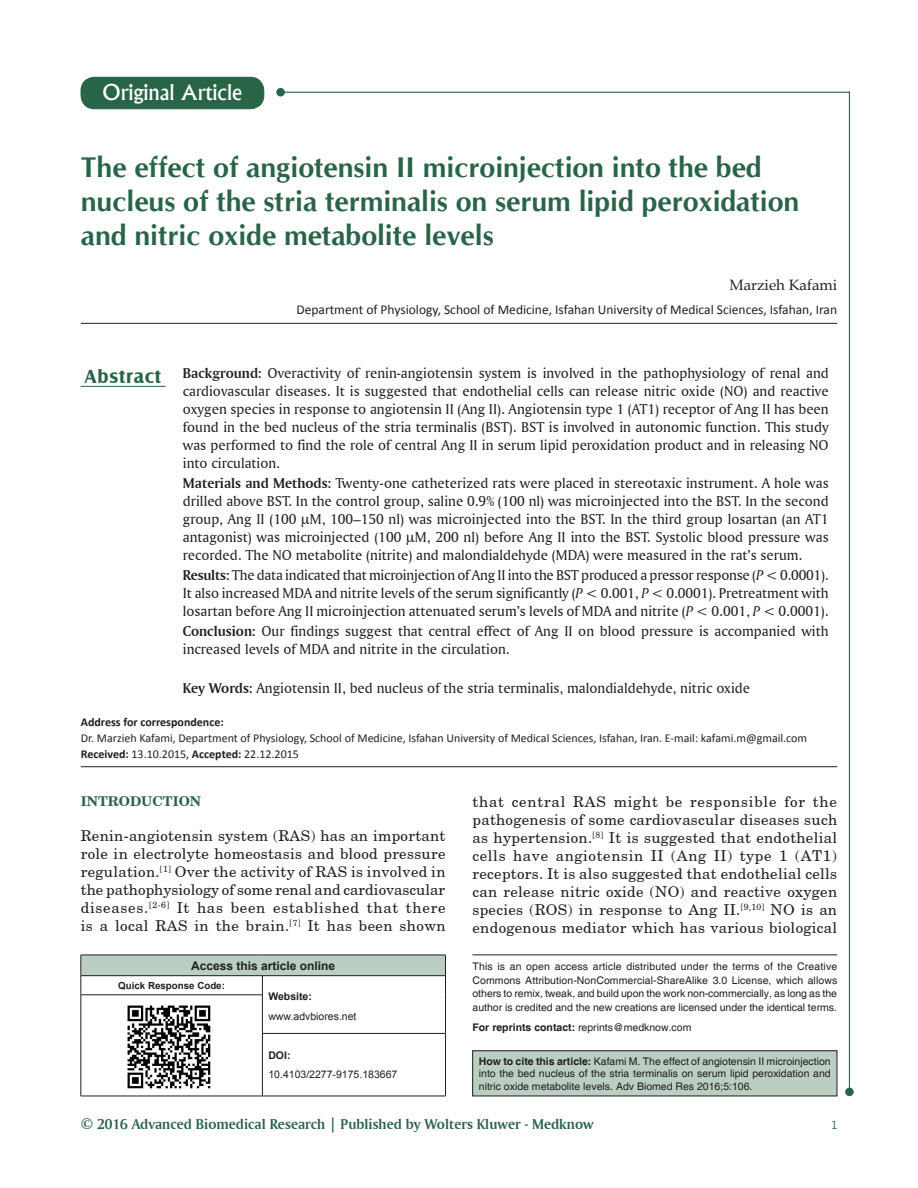
<style>
.page{position:relative;width:918px;height:1188px;background:#fff}
.page>*{position:absolute;margin:0;border:0;box-sizing:border-box;transform-origin:0 0}
.AT{font:700 28.5px/34.2px "CG Omega";color:#286446}
.AH{font:500 21px "Albertus";color:#fff}
.ABSH{font:700 19.5px "Castle T";letter-spacing:.04em;color:#286446}
.ABS{font:15px/18px "Amerigo BT Roman A";color:#231f20;text-align:justify}
.TX{font:15px/18px "New Century Schoolbook";letter-spacing:.02em;color:#231f20;text-align:justify}
.KWD{font:15px "Amerigo BT Roman A";color:#231f20}
.RF{font:15px "Amerigo BT Bold A";color:#286446}
.AU{font:15px "Book Antiqua";color:#231f20}
.AFF{font:13.5px "Calibri";color:#231f20}
.t1{font:700 13.5px "Century Schoolbook BT";color:#286446}
.ADD{font:12px/15.8px "Calibri";color:#231f20}
.HIS{font:12px "Calibri";color:#231f20}
.ATAO{font:700 12px "Arial";color:#231f20}
.RF-2{font:12px "Bell Centennial BT Address";color:#286446}
.OS{font:10.5px/13.5px "Helvetica";color:#231f20;text-align:justify}
.SRC{font:10.5px/12.6px "Helvetica";color:#231f20;text-align:justify}
.DOI{font:10.5px "Arial";color:#231f20}
.WEB{font:10.5px "Arial";color:#231f20}
.WEB-2{font:700 10.5px "Arial";color:#231f20}
.DOI-2{font:700 10.5px "Arial";color:#231f20}
.QRC{font:700 9.75px "Arial";color:#231f20}
.s1{font-family:"Amerigo BT Bold A"}
.s2{font-family:"Amerigo BT Italic A"}
.s3{font-weight:700}
</style>
<div class="page">
<div style="left:81px;top:77px;width:183px;height:32px;background:#286446;border-radius:14px"></div>
<div style="left:81px;top:77px;width:183px;height:32px;border:1px solid #286446;border-radius:14px"></div>
<hr style="left:281px;top:92px;width:569px;height:1px;background:#286446">
<div style="left:276px;top:88px;width:9px;height:8px;background:#286446;border-radius:50%"></div>
<hr style="left:849px;top:92px;width:1px;height:999px;background:#286446">
<div style="left:845px;top:1088px;width:9px;height:8px;background:#286446;border-radius:50%"></div>
<hr style="left:81px;top:766px;width:756px;height:1px;background:#231f20">
<hr style="left:81px;top:386px;width:85px;height:1px;background:#286446">
<hr style="left:81px;top:323px;width:756px;height:1px;background:#231f20">
<div style="left:81px;top:955px;width:365px;height:21px;background:#bacec1"></div>
<hr style="left:81px;top:1096px;width:181px;height:1px;background:#231f20">
<hr style="left:81px;top:955px;width:181px;height:1px;background:#231f20">
<hr style="left:262px;top:955px;width:184px;height:1px;background:#231f20">
<hr style="left:81px;top:975px;width:181px;height:1px;background:#231f20">
<svg style="left:81px;top:955px;width:1px;height:40px"></svg>
<hr style="left:262px;top:975px;width:184px;height:1px;background:#231f20">
<svg style="left:445px;top:955px;width:1px;height:40px"></svg>
<hr style="left:445px;top:995px;width:1px;height:38px;background:#231f20">
<hr style="left:81px;top:995px;width:182px;height:1px;background:#231f20">
<hr style="left:81px;top:995px;width:1px;height:38px;background:#231f20">
<hr style="left:81px;top:1033px;width:1px;height:63px;background:#231f20">
<hr style="left:445px;top:1034px;width:1px;height:62px;background:#231f20">
<hr style="left:262px;top:1096px;width:184px;height:1px;background:#231f20">
<svg style="left:262px;top:976px;width:1px;height:19px"></svg>
<hr style="left:262px;top:995px;width:1px;height:38px;background:#231f20">
<hr style="left:262px;top:1034px;width:1px;height:62px;background:#231f20">
<hr style="left:262px;top:1033px;width:184px;height:1px;background:#231f20">
<img style="left:127px;top:1005px;width:84px;height:84px">
<div style="left:473px;top:1051px;width:364px;height:45px;background:#bacec1"></div>
<hr style="left:472px;top:954px;width:365px;height:1px;background:#231f20">
<p class="AH" style="left:103px;top:80px;width:141px">Original Article</p>
<p class="AT" style="left:81px;top:150px;width:720px">The effect of angiotensin II microinjection into the bed nucleus of the stria terminalis on serum lipid peroxidation and nitric oxide metabolite levels</p>
<p class="AU" style="left:730px;top:274px;width:109px">Marzieh Kafami</p>
<p class="AFF" style="left:297px;top:302px;width:542px">Department of Physiology, School of Medicine, Isfahan University of Medical Sciences, Isfahan, Iran</p>
<p class="ABS" style="left:183px;top:364px;width:647px"><span class="s1">Background:</span> Overactivity of renin‑angiotensin system is involved in the pathophysiology of renal and cardiovascular diseases. It is suggested that endothelial cells can release nitric oxide (NO) and reactive oxygen species in response to angiotensin II (Ang II). Angiotensin type 1 (AT1) receptor of Ang II has been found in the bed nucleus of the stria terminalis (BST). BST is involved in autonomic function. This study was performed to find the role of central Ang II in serum lipid peroxidation product and in releasing NO into circulation.</p>
<p class="ABS" style="left:183px;top:474px;width:647px"><span class="s1">Materials and Methods:</span> Twenty‑one catheterized rats were placed in stereotaxic instrument. A hole was drilled above BST. In the control group, saline 0.9% (100 nl) was microinjected into the BST. In the second group, Ang II (100 M, 100–150 nl) was microinjected into the BST. In the third group losartan (an AT1 antagonist) was microinjected (100 M, 200 nl) before Ang II into the BST. Systolic blood pressure was recorded. The NO metabolite (nitrite) and malondialdehyde (MDA) were measured in the rat’s serum.</p>
<p class="ABS" style="left:183px;top:566px;width:647px"><span class="s1">Results:</span> The data indicated that microinjection of Ang II into the BST produced a pressor response (<span class="s2">P</span> &lt; 0.0001).<br>It also increased MDA and nitrite levels of the serum significantly (<span class="s2">P</span> &lt; 0.001, <span class="s2">P</span> &lt; 0.0001). Pretreatment with losartan before Ang II microinjection attenuated serum’s levels of MDA and nitrite (<span class="s2">P</span> &lt; 0.001, <span class="s2">P</span> &lt; 0.0001).</p>
<p class="ABS" style="left:183px;top:622px;width:647px"><span class="s1">Conclusion:</span> Our findings suggest that central effect of Ang II on blood pressure is accompanied with increased levels of MDA and nitrite in the circulation.</p>
<p class="KWD" style="left:183px;top:679px;width:569px"><span class="s1">Key Words:</span> Angiotensin II, bed nucleus of the stria terminalis, malondialdehyde, nitric oxide</p>
<p class="ADD" style="left:81px;top:714px;width:728px"><span class="s3">Address for correspondence:<br></span>Dr. Marzieh Kafami, Department of Physiology, School of Medicine, Isfahan University of Medical Sciences, Isfahan, Iran. E‑mail: kafami.m@gmail.com</p>
<p class="HIS" style="left:81px;top:746px;width:220px"><span class="s3">Received:</span> 13.10.2015, <span class="s3">Accepted:</span> 22.12.2015</p>
<p class="ABSH" style="left:85px;top:365px;width:78px">Abstract</p>
<h1 class="t1" style="left:81px;top:793px;width:122px">INTRODUCTION</h1>
<p class="TX" style="left:81px;top:826px;width:366px">Renin‑angiotensin system (RAS) has an important role in electrolyte homeostasis and blood pressure regulation.<sup>[1]</sup> Over the activity of RAS is involved in the pathophysiology of some renal and cardiovascular diseases.<sup>[2‑6]</sup> It has been established that there is a local RAS in the brain.<sup>[7]</sup> It has been shown</p>
<p class="ATAO" style="left:191px;top:958px;width:146px">Access this article online</p>
<p class="QRC" style="left:118px;top:979px;width:108px">Quick Response Code:</p>
<p class="WEB-2" style="left:268px;top:990px;width:45px">Website:</p>
<p class="WEB" style="left:268px;top:1009px;width:90px">www.advbiores.net</p>
<p class="DOI-2" style="left:268px;top:1048px;width:24px">DOI:</p>
<p class="DOI" style="left:268px;top:1068px;width:131px">10.4103/2277-9175.183667</p>
<p class="TX" style="left:472px;top:792px;width:366px">that central RAS might be responsible for the pathogenesis of some cardiovascular diseases such as hypertension.<sup>[8]</sup> It is suggested that endothelial cells have angiotensin II (Ang II) type 1 (AT1) receptors. It is also suggested that endothelial cells can release nitric oxide (NO) and reactive oxygen species (ROS) in response to Ang II.<sup>[9,10]</sup> NO is an endogenous mediator which has various biological</p>
<p class="OS" style="left:472px;top:960px;width:366px">This is an open access article distributed under the terms of the Creative Commons Attribution-NonCommercial-ShareAlike 3.0 License, which allows others to remix, tweak, and build upon the work non-commercially, as long as the author is credited and the new creations are licensed under the identical terms.</p>
<p class="OS" style="left:472px;top:1021px;width:220px"><span class="s3">For reprints contact:</span> reprints@medknow.com</p>
<p class="SRC" style="left:479px;top:1055px;width:353px"><span class="s3">How to cite this article:</span> Kafami M. The effect of angiotensin II microinjection into the bed nucleus of the stria terminalis on serum lipid peroxidation and nitric oxide metabolite levels. Adv Biomed Res 2016;5:106.</p>
<p class="RF" style="left:81px;top:1115px;width:514px">© 2016 Advanced Biomedical Research | Published by Wolters Kluwer - Medknow</p>
<p class="RF-2" style="left:832px;top:1118px;width:7px">1</p>
</div>
